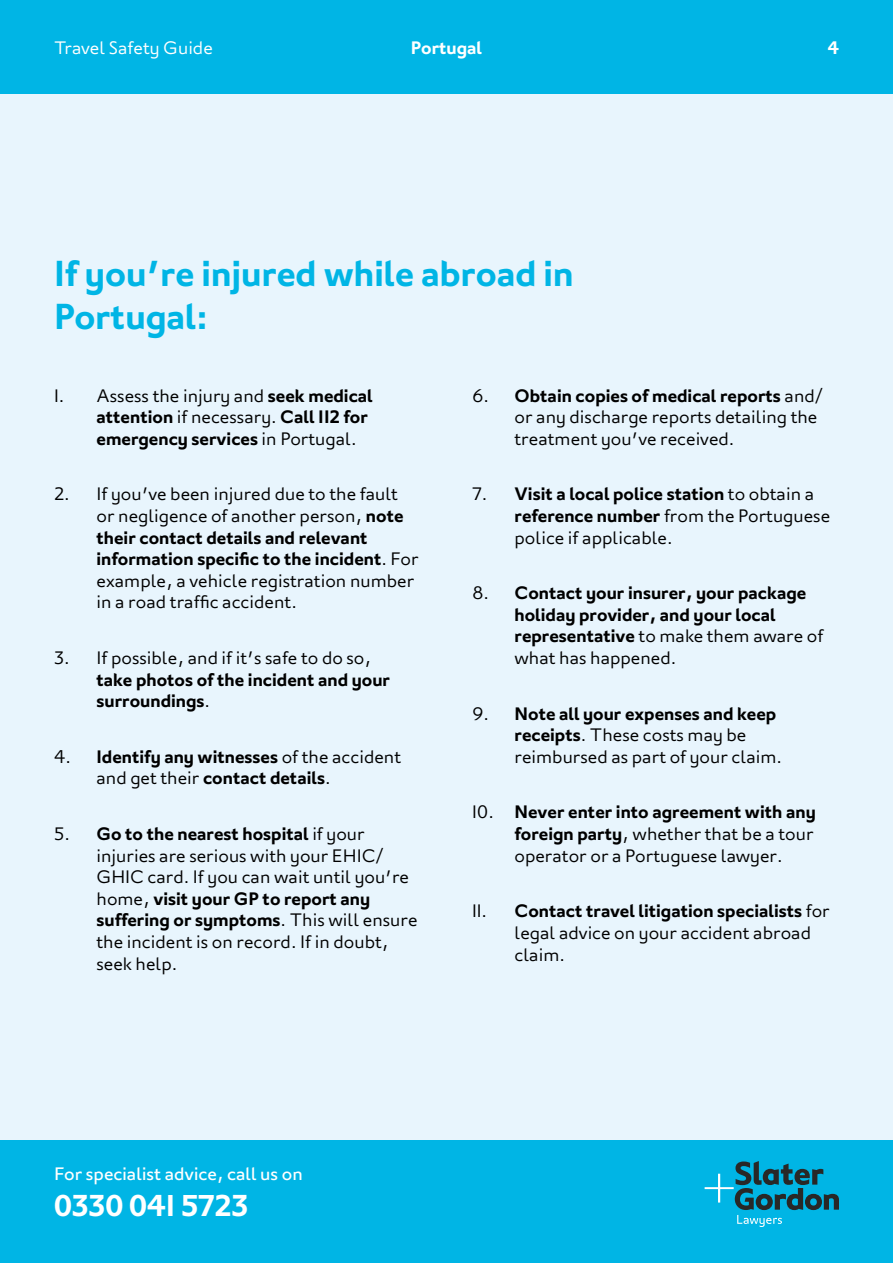
<style>
.page{position:relative;width:893px;height:1263px;background:#e8f5fd}
.page>*{position:absolute;margin:0;border:0;box-sizing:border-box;transform-origin:0 0}
.t1{font:600 36px/43.2px "London";color:#00b5e5}
.t2{font:600 30px "London";color:#fff}
.t3{font:300 18px/21.6px "London";color:#000}
.t4{font:600 18px/21.6px "London";color:#000}
.t5{font:18px "London";color:#fff}
.t6{font:300 18px "London";color:#fff}
.t7{font:600 18px "London";color:#fff}
.s1{font-weight:300}
.s2{font-weight:600}
</style>
<div class="page">
<div style="left:0;top:0;width:893px;height:94px;background:#00b5e5"></div>
<div style="left:0;top:1140px;width:893px;height:123px;background:#00b5e5"></div>
<svg style="left:705px;top:1161px;width:134px;height:66px"></svg>
<p class="t6" style="left:54px;top:36px;width:160px">Travel Safety Guide</p>
<p class="t7" style="left:411px;top:36px;width:73px">Portugal</p>
<h1 class="t1" style="left:54px;top:252px;width:521px">If you’re injured while abroad in<br>Portugal:</h1>
<p class="t7" style="left:828px;top:36px;width:13px">4</p>
<p class="t4" style="left:97px;top:384px;width:278px;text-indent:-43px"><span class="s1">1. Assess the injury and</span> seek medical attention <span class="s1">if necessary.</span> Call 112 for emergency services <span class="s1">in Portugal.</span></p>
<p class="t3" style="left:97px;top:483px;width:324px;text-indent:-43px">2. If you’ve been injured due to the fault or negligence of another person, <span class="s2">note their contact details and relevant information specific to the incident</span>. For example, a vehicle registration number in a road traffic accident.</p>
<p class="t3" style="left:54px;top:647px;width:319px">3. If possible, and if it’s safe to do so,</p>
<p class="t4" style="left:97px;top:668px;width:295px">take photos of the incident and your surroundings<span class="s1">.</span></p>
<p class="t4" style="left:97px;top:746px;width:306px;text-indent:-43px"><span class="s1">4.</span> Identify any witnesses <span class="s1">of the accident and get their</span> contact details<span class="s1">.</span></p>
<p class="t3" style="left:97px;top:823px;width:323px;text-indent:-43px">5. <span class="s2">Go to the nearest hospital</span> if your injuries are serious with your EHIC/<br>GHIC card. If you can wait until you’re home, <span class="s2">visit your GP to report any suffering or symptoms</span>. This will ensure the incident is on record. If in doubt, seek help.</p>
<p class="t3" style="left:514px;top:384px;width:310px;text-indent:-43px">6. <span class="s2">Obtain copies of medical reports</span> and/ or any discharge reports detailing the treatment you’ve received.</p>
<p class="t3" style="left:514px;top:483px;width:317px;text-indent:-43px">7. <span class="s2">Visit a local police station</span> to obtain a <span class="s2">reference number</span> from the Portuguese police if applicable.</p>
<p class="t4" style="left:514px;top:582px;width:310px;text-indent:-43px"><span class="s1">8.</span> Contact your insurer, your package holiday provider, and your local representative <span class="s1">to make them aware of what has happened.</span></p>
<p class="t3" style="left:514px;top:702px;width:269px;text-indent:-43px">9. <span class="s2">Note all your expenses and keep receipts</span>. These costs may be reimbursed as part of your claim.</p>
<p class="t3" style="left:514px;top:801px;width:303px;text-align:justify;text-indent:-43px">10. <span class="s2">Never enter into agreement with any foreign party</span>, whether that be a tour operator or a Portuguese lawyer.</p>
<p class="t3" style="left:514px;top:900px;width:317px;text-indent:-43px">11. <span class="s2">Contact travel litigation specialists</span> for legal advice on your accident abroad claim.</p>
<p class="t5" style="left:54px;top:1162px;width:250px">For specialist advice, call us on</p>
<h2 class="t2" style="left:54px;top:1187px;width:196px">0330 041 5723</h2>
</div>
